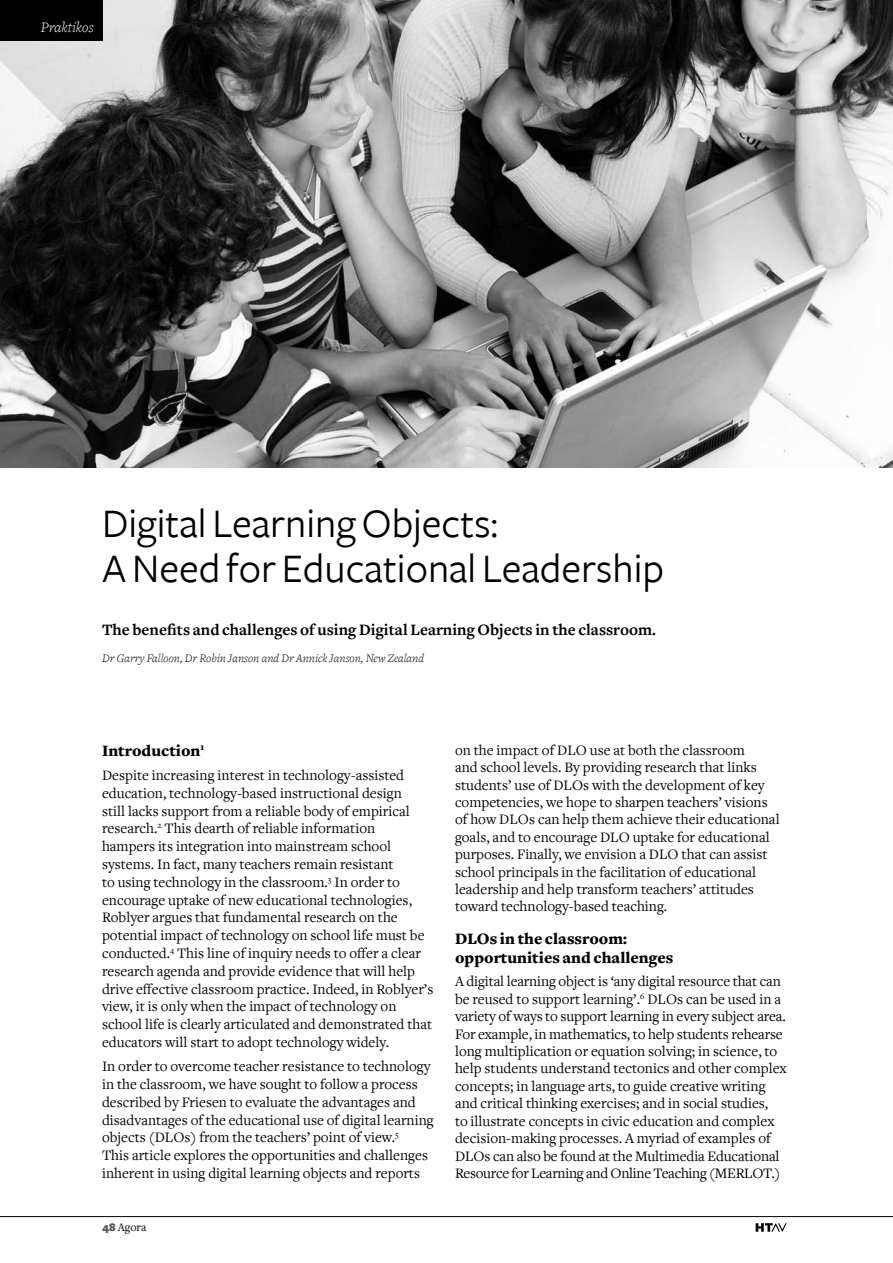
<style>
.page{position:relative;width:893px;height:1263px;background:#fff}
.page>*{position:absolute;margin:0;border:0;box-sizing:border-box;transform-origin:0 0}
.t1{font:42px/45px "Freight Sans";color:#000}
.t2{font:700 16.5px "Freight Text";color:#000}
.t3{font:900 16.5px/18.1px "Freight Text";color:#000}
.t4{font:15px/17.9px "Freight Text";color:#000}
.t5{font:italic 300 15px "Freight Text";color:#fff}
.t6{font:italic 300 12px "Freight Text";color:#000}
.t7{font:12px "Freight Text";color:#000}
.s1{font-family:"Freight Sans";font-weight:900;color:#58595b}
</style>
<div class="page">
<svg style="left:756px;top:1223px;width:31px;height:9px"></svg>
<hr style="left:0;top:1216px;width:893px;height:1px;background:#000">
<img style="left:0;top:0;width:893px;height:468px">
<div style="left:0;top:0;width:102px;height:41px;background:#000"></div>
<p class="t5" style="left:31px;top:19px;width:64px">Sungrapho</p>
<p class="t5" style="left:41px;top:19px;width:54px">Praktikos</p>
<h1 class="t1" style="left:102px;top:501px;width:564px">Digital Learning Objects:<br>A Need for Educational Leadership</h1>
<p class="t2" style="left:102px;top:620px;width:556px">The benefits and challenges of using Digital Learning Objects in the classroom.</p>
<p class="t6" style="left:102px;top:652px;width:324px">Dr Garry Falloon, Dr Robin Janson and Dr Annick Janson, New Zealand</p>
<p class="t3" style="left:102px;top:741px;width:104px">Introduction<sup>1</sup></p>
<p class="t4" style="left:102px;top:766px;width:333px">Despite increasing interest in technology-assisted education, technology-based instructional design<br>still lacks support from a reliable body of empirical research.<sup>2</sup> This dearth of reliable information<br>hampers its integration into mainstream school systems. In fact, many teachers remain resistant<br>to using technology in the classroom.<sup>3</sup> In order to encourage uptake of new educational technologies, Roblyer argues that fundamental research on the potential impact of technology on school life must be conducted.<sup>4</sup> This line of inquiry needs to offer a clear research agenda and provide evidence that will help drive effective classroom practice. Indeed, in Roblyer’s view, it is only when the impact of technology on school life is clearly articulated and demonstrated that educators will start to adopt technology widely.</p>
<p class="t4" style="left:102px;top:1058px;width:333px">In order to overcome teacher resistance to technology in the classroom, we have sought to follow a process described by Friesen to evaluate the advantages and disadvantages of the educational use of digital learning objects (DLOs) from the teachers’ point of view.<sup>5<br></sup>This article explores the opportunities and challenges inherent in using digital learning objects and reports</p>
<p class="t7" style="left:102px;top:1220px;width:46px"><span class="s1">48</span> Agora</p>
<p class="t4" style="left:455px;top:741px;width:326px;line-height:17.4px">on the impact of DLO use at both the classroom<br>and school levels. By providing research that links students’ use of DLOs with the development of key competencies, we hope to sharpen teachers’ visions of how DLOs can help them achieve their educational goals, and to encourage DLO uptake for educational purposes. Finally, we envision a DLO that can assist school principals in the facilitation of educational leadership and help transform teachers’ attitudes toward technology-based teaching.</p>
<p class="t3" style="left:455px;top:930px;width:220px">DLOs in the classroom: opportunities and challenges</p>
<p class="t4" style="left:455px;top:973px;width:333px;line-height:17.4px">A digital learning object is ‘any digital resource that can be reused to support learning’.<sup>6</sup> DLOs can be used in a variety of ways to support learning in every subject area.<br>For example, in mathematics, to help students rehearse long multiplication or equation solving; in science, to help students understand tectonics and other complex concepts; in language arts, to guide creative writing and critical thinking exercises; and in social studies,<br>to illustrate concepts in civic education and complex decision-making processes. A myriad of examples of DLOs can also be found at the Multimedia Educational Resource for Learning and Online Teaching (MERLOT.)</p>
</div>
